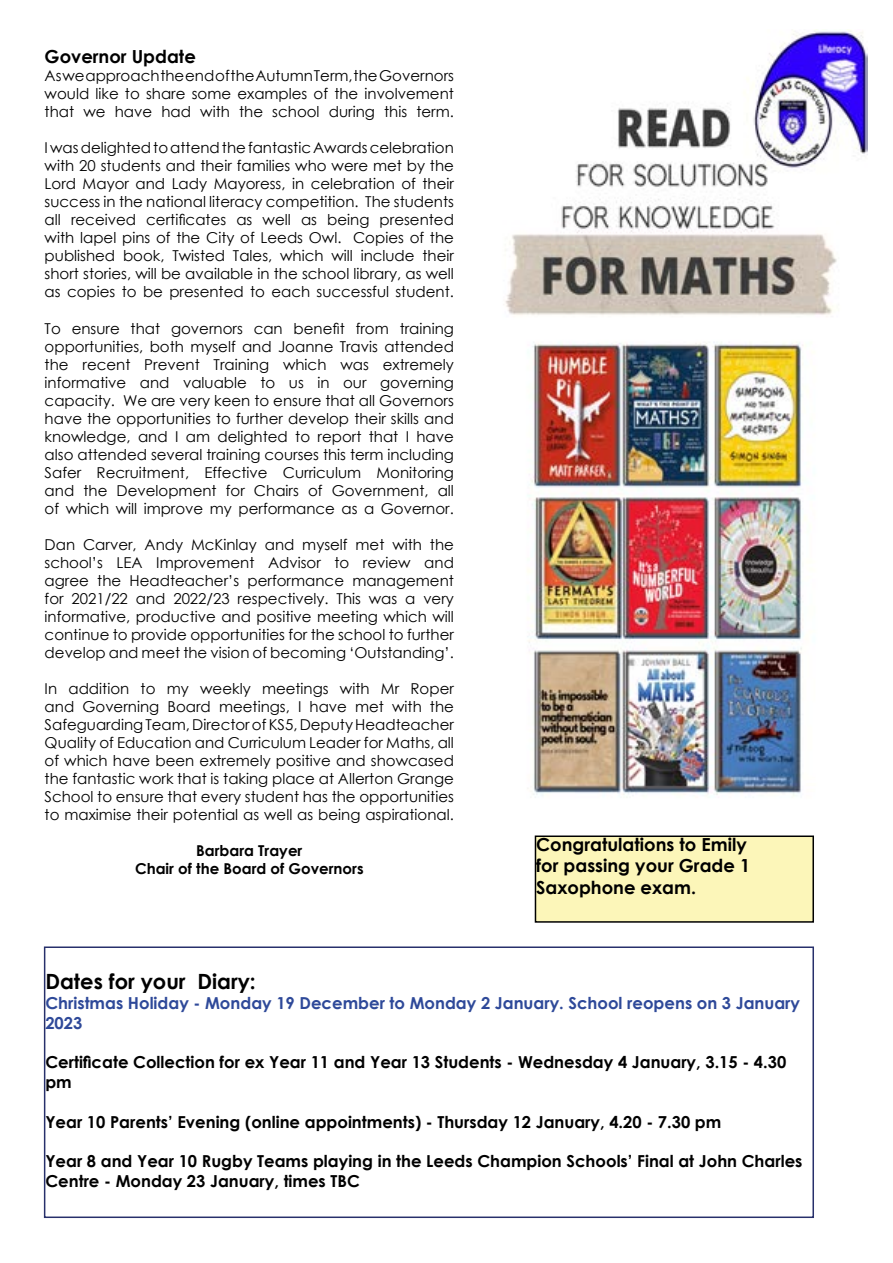
<style>
.page{position:relative;width:893px;height:1263px;background:#fff}
.page>*{position:absolute;margin:0;border:0;box-sizing:border-box;transform-origin:0 0}
.t1{font:700 21px "Century Gothic";color:#000}
.t2{font:700 18px/21.6px "Century Gothic";color:#000}
.t3{font:700 16.5px/19.8px "Century Gothic";color:#000}
.t4{font:700 16.5px/19.8px "Century Gothic";color:#2e4999}
.t5{font:15px/18px "Century Gothic";color:#000;text-align:justify}
.t6{font:700 15px/18px "Century Gothic";color:#000;text-align:center}
</style>
<div class="page">
<img style="left:505px;top:30px;width:363px;height:768px">
<div style="left:535px;top:836px;width:278px;height:86px;background:#fcf6b9"></div>
<div style="left:535px;top:835px;width:279px;height:88px;border:2px solid #000"></div>
<div style="left:44px;top:946px;width:770px;height:272px;border:2px solid #27306b"></div>
<p class="t2" style="left:45px;top:45px;width:153px">Governor Update</p>
<p class="t5" style="left:45px;top:67px;width:411px">As we approach the end of the Autumn Term, the Governors would like to share some examples of the involvement that we have had with the school during this term.</p>
<p class="t5" style="left:45px;top:139px;width:411px">I was delighted to attend the fantastic Awards celebration with 20 students and their families who were met by the Lord Mayor and Lady Mayoress, in celebration of their success in the national literacy competition. The students all received certificates as well as being presented with lapel pins of the City of Leeds Owl. Copies of the published book, Twisted Tales, which will include their short stories, will be available in the school library, as well as copies to be presented to each successful student.</p>
<p class="t5" style="left:45px;top:319px;width:411px">To ensure that governors can benefit from training opportunities, both myself and Joanne Travis attended the recent Prevent Training which was extremely informative and valuable to us in our governing capacity. We are very keen to ensure that all Governors have the opportunities to further develop their skills and knowledge, and I am delighted to report that I have also attended several training courses this term including Safer Recruitment, Effective Curriculum Monitoring and the Development for Chairs of Government, all of which will improve my performance as a Governor.</p>
<p class="t5" style="left:45px;top:535px;width:411px">Dan Carver, Andy McKinlay and myself met with the school’s LEA Improvement Advisor to review and agree the Headteacher’s performance management for 2021/22 and 2022/23 respectively. This was a very informative, productive and positive meeting which will continue to provide opportunities for the school to further develop and meet the vision of becoming ‘Outstanding’.</p>
<p class="t5" style="left:45px;top:679px;width:411px">In addition to my weekly meetings with Mr Roper and Governing Board meetings, I have met with the Safeguarding Team, Director of KS5, Deputy Headteacher Quality of Education and Curriculum Leader for Maths, all of which have been extremely positive and showcased the fantastic work that is taking place at Allerton Grange School to ensure that every student has the opportunities to maximise their potential as well as being aspirational.</p>
<p class="t6" style="left:135px;top:840px;width:230px">Barbara Trayer<br>Chair of the Board of Governors</p>
<p class="t2" style="left:536px;top:832px;width:215px">Congratulations to Emily for passing your Grade 1<br>Saxophone exam.</p>
<h1 class="t1" style="left:45px;top:965px;width:212px">Dates for your Diary:</h1>
<p class="t4" style="left:45px;top:992px;width:756px">Christmas Holiday - Monday 19 December to Monday 2 January. School reopens on 3 January<br>2023</p>
<p class="t3" style="left:45px;top:1051px;width:742px">Certificate Collection for ex Year 11 and Year 13 Students - Wednesday 4 January, 3.15 - 4.30 pm</p>
<p class="t3" style="left:45px;top:1111px;width:677px">Year 10 Parents’ Evening (online appointments) - Thursday 12 January, 4.20 - 7.30 pm</p>
<p class="t3" style="left:45px;top:1150px;width:759px">Year 8 and Year 10 Rugby Teams playing in the Leeds Champion Schools’ Final at John Charles<br>Centre - Monday 23 January, times TBC</p>
</div>
